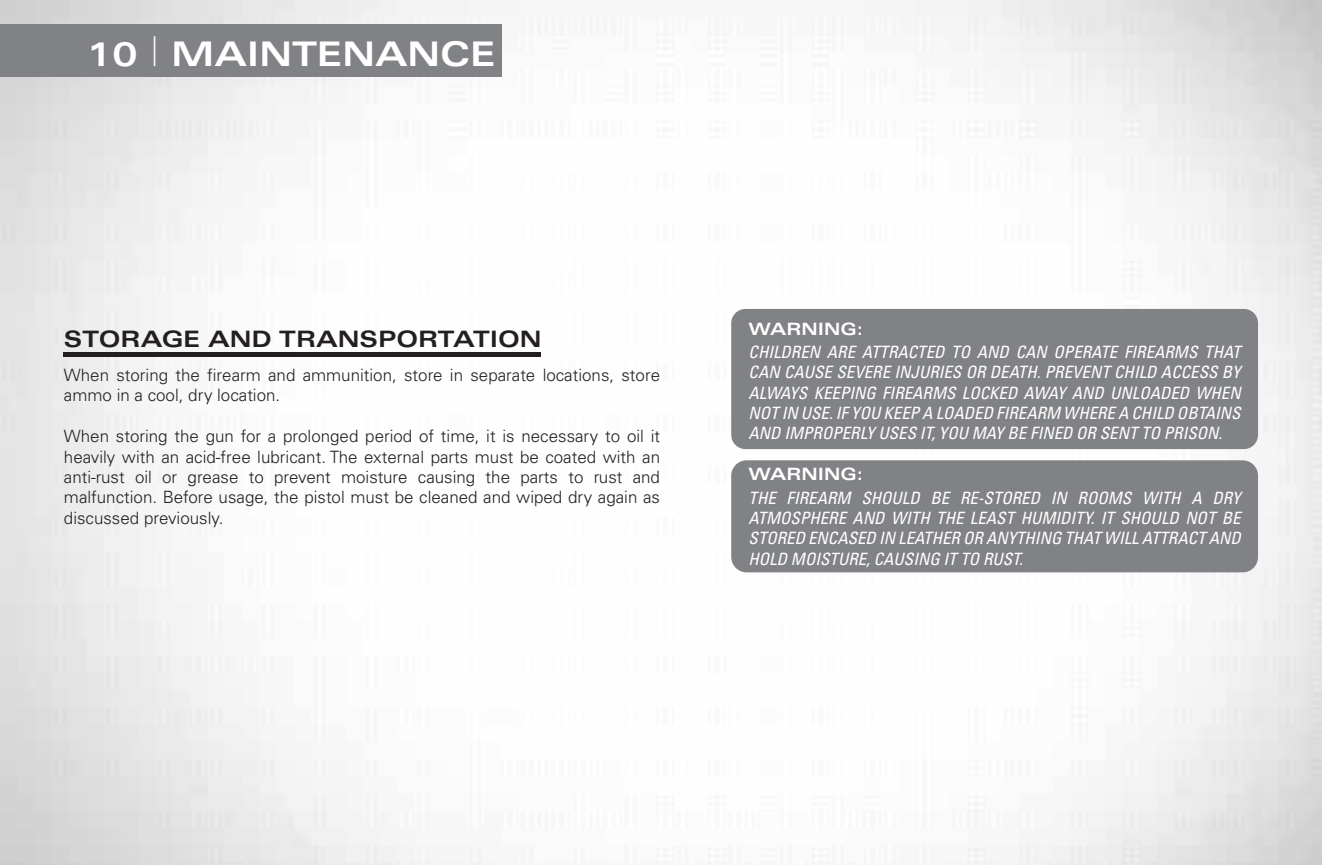
<style>
.page{position:relative;width:1322px;height:865px;background:#fff}
.page>*{position:absolute;margin:0;border:0;box-sizing:border-box;transform-origin:0 0}
.t1{font:700 expanded 33.9px "Univers";color:#fff}
.t2{font:700 expanded 22.5px "Univers";color:#231f20}
.t3{font:italic condensed 16.8px/20.4px "Univers";color:#fff;text-align:justify}
.t4{font:300 16.8px/20.4px "Univers";color:#221f1f}
.t5{font:700 expanded 16.8px "Univers";color:#fff}
.s1{font-weight:100;font-stretch:ultra-condensed;font-size:41.1px}
</style>
<div class="page">
<img style="left:0;top:0;width:1322px;height:864px">
<hr style="left:64px;top:352px;width:477px;height:4px;background:#231f20">
<div style="left:0;top:24px;width:501px;height:53px;background:#808285"></div>
<div style="left:731px;top:309px;width:527px;height:140px;background:#808285;border-radius:14px"></div>
<div style="left:731px;top:460px;width:527px;height:112px;background:#808285;border-radius:15px"></div>
<h1 class="t1" style="left:87px;top:35px;width:410px">10 <span class="s1">|</span> MAINTENANCE</h1>
<h2 class="t2" style="left:64px;top:326px;width:479px">STORAGE AND TRANSPORTATION</h2>
<p class="t4" style="left:64px;top:365px;width:598px">When storing the firearm and ammunition, store in separate locations, store ammo in a cool, dry location.</p>
<p class="t4" style="left:64px;top:426px;width:598px;text-align:justify">When storing the gun for a prolonged period of time, it is necessary to oil it heavily with an acid-free lubricant. The external parts must be coated with an anti-rust oil or grease to prevent moisture causing the parts to rust and malfunction. Before usage, the pistol must be cleaned and wiped dry again as discussed previously.</p>
<p class="t5" style="left:749px;top:319px;width:116px">WARNING:</p>
<p class="t3" style="left:749px;top:341px;width:494px">CHILDREN ARE ATTRACTED TO AND CAN OPERATE FIREARMS THAT CAN CAUSE SEVERE INJURIES OR DEATH. PREVENT CHILD ACCESS BY ALWAYS KEEPING FIREARMS LOCKED AWAY AND UNLOADED WHEN NOT IN USE. IF YOU KEEP A LOADED FIREARM WHERE A CHILD OBTAINS AND IMPROPERLY USES IT, YOU MAY BE FINED OR SENT TO PRISON.</p>
<p class="t5" style="left:749px;top:465px;width:116px">WARNING:</p>
<p class="t3" style="left:749px;top:487px;width:494px">THE FIREARM SHOULD BE RE-STORED IN ROOMS WITH A DRY ATMOSPHERE AND WITH THE LEAST HUMIDITY. IT SHOULD NOT BE STORED ENCASED IN LEATHER OR ANYTHING THAT WILL ATTRACT AND HOLD MOISTURE, CAUSING IT TO RUST.</p>
</div>
